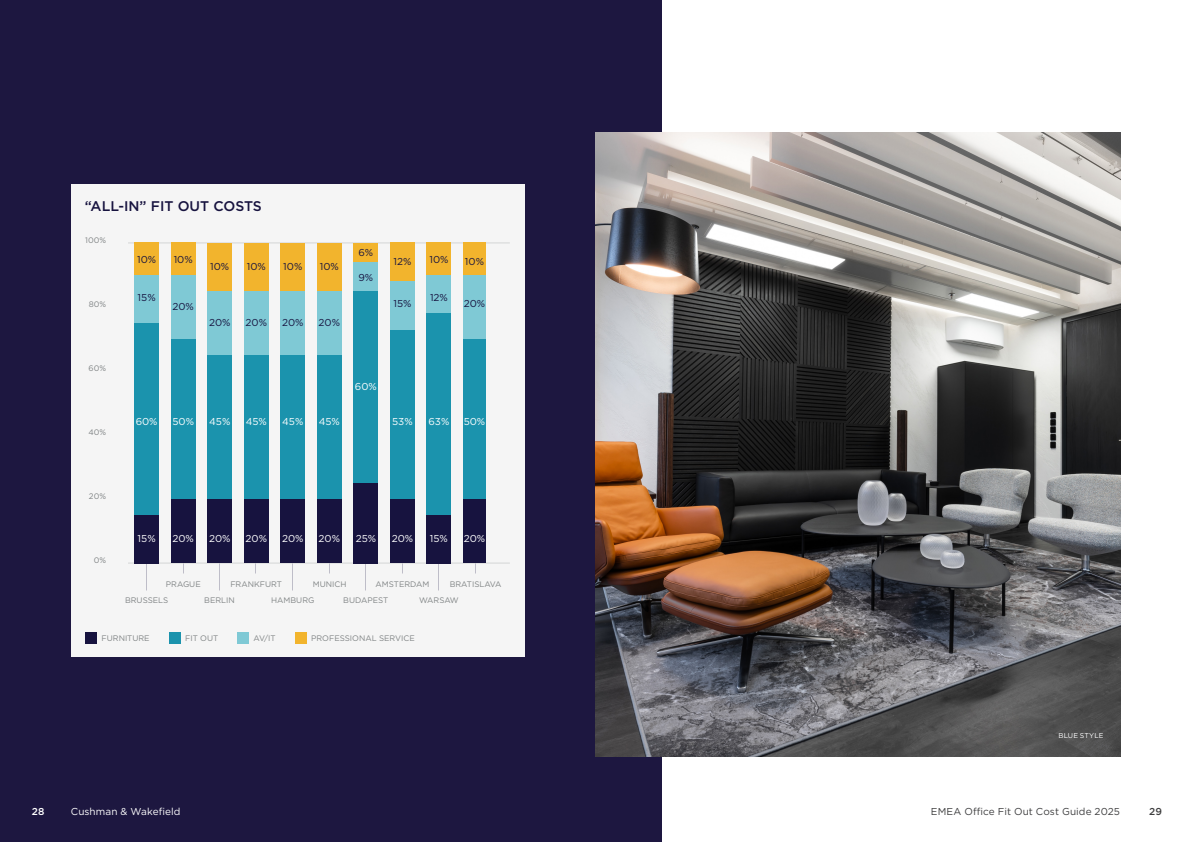
<style>
.page{position:relative;width:1191px;height:842px;background:#fff}
.page>*{position:absolute;margin:0;border:0;box-sizing:border-box;transform-origin:0 0}
.t1{font:500 14px "Gotham";color:#17133f}
.t2{font:10px "Gotham";color:#fff}
.t3{font:10px "Gotham";color:#17133f}
.t4{font:10px "Gotham";letter-spacing:.005em;color:#3e3e3f}
.t5{font:500 10px "Gotham";color:#3e3e3f}
.t6{font:500 10px "Gotham";color:#fff}
.t7{font:8px/16.3px "Gotham";color:#7f8384}
.table_text_reverse{font:7px "Gotham";letter-spacing:.02em;color:#fff}
</style>
<div class="page">
<div style="left:0;top:0;width:661px;height:842px;background:#1d1740"></div>
<img style="left:595px;top:133px;width:525px;height:624px">
<div style="left:71px;top:185px;width:453px;height:472px;background:#f5f5f5"></div>
<hr style="left:128px;top:243px;width:382px;height:1px;background:#d3d5d5">
<hr style="left:128px;top:563px;width:382px;height:1px;background:#d3d5d5">
<div style="left:86px;top:632px;width:11px;height:11px;background:#17133f"></div>
<div style="left:295px;top:632px;width:11px;height:11px;background:#f2b42d"></div>
<div style="left:169px;top:632px;width:11px;height:11px;background:#1b93ad"></div>
<div style="left:238px;top:632px;width:11px;height:11px;background:#7fc9d5"></div>
<div style="left:463px;top:499px;width:23px;height:64px;background:#17133f"></div>
<div style="left:463px;top:339px;width:23px;height:160px;background:#1b93ad"></div>
<div style="left:463px;top:275px;width:23px;height:64px;background:#7fc9d5"></div>
<div style="left:463px;top:243px;width:23px;height:32px;background:#f2b42d"></div>
<div style="left:426px;top:515px;width:25px;height:48px;background:#17133f"></div>
<div style="left:426px;top:313px;width:25px;height:202px;background:#1b93ad"></div>
<div style="left:426px;top:275px;width:25px;height:38px;background:#7fc9d5"></div>
<div style="left:426px;top:243px;width:25px;height:32px;background:#f2b42d"></div>
<div style="left:390px;top:499px;width:25px;height:64px;background:#17133f"></div>
<div style="left:390px;top:329px;width:25px;height:170px;background:#1b93ad"></div>
<div style="left:390px;top:281px;width:25px;height:48px;background:#7fc9d5"></div>
<div style="left:390px;top:243px;width:25px;height:38px;background:#f2b42d"></div>
<div style="left:353px;top:483px;width:25px;height:80px;background:#17133f"></div>
<div style="left:353px;top:291px;width:25px;height:192px;background:#1b93ad"></div>
<div style="left:353px;top:262px;width:25px;height:29px;background:#7fc9d5"></div>
<div style="left:353px;top:243px;width:25px;height:19px;background:#f2b42d"></div>
<div style="left:317px;top:499px;width:25px;height:64px;background:#17133f"></div>
<div style="left:317px;top:355px;width:25px;height:144px;background:#1b93ad"></div>
<div style="left:317px;top:291px;width:25px;height:64px;background:#7fc9d5"></div>
<div style="left:317px;top:243px;width:25px;height:48px;background:#f2b42d"></div>
<div style="left:280px;top:499px;width:25px;height:64px;background:#17133f"></div>
<div style="left:280px;top:355px;width:25px;height:144px;background:#1b93ad"></div>
<div style="left:280px;top:291px;width:25px;height:64px;background:#7fc9d5"></div>
<div style="left:280px;top:243px;width:25px;height:48px;background:#f2b42d"></div>
<div style="left:244px;top:499px;width:25px;height:64px;background:#17133f"></div>
<div style="left:244px;top:355px;width:25px;height:144px;background:#1b93ad"></div>
<div style="left:244px;top:291px;width:25px;height:64px;background:#7fc9d5"></div>
<div style="left:244px;top:243px;width:25px;height:48px;background:#f2b42d"></div>
<div style="left:207px;top:499px;width:25px;height:64px;background:#17133f"></div>
<div style="left:207px;top:355px;width:25px;height:144px;background:#1b93ad"></div>
<div style="left:207px;top:291px;width:25px;height:64px;background:#7fc9d5"></div>
<div style="left:207px;top:243px;width:25px;height:48px;background:#f2b42d"></div>
<div style="left:171px;top:499px;width:24px;height:64px;background:#17133f"></div>
<div style="left:171px;top:339px;width:24px;height:160px;background:#1b93ad"></div>
<div style="left:171px;top:275px;width:24px;height:64px;background:#7fc9d5"></div>
<div style="left:171px;top:243px;width:24px;height:32px;background:#f2b42d"></div>
<div style="left:134px;top:515px;width:25px;height:48px;background:#17133f"></div>
<div style="left:134px;top:323px;width:25px;height:192px;background:#1b93ad"></div>
<div style="left:134px;top:275px;width:25px;height:48px;background:#7fc9d5"></div>
<div style="left:134px;top:243px;width:25px;height:32px;background:#f2b42d"></div>
<p class="t1" style="left:85px;top:197px;width:179px">“ALL-IN” FIT OUT COSTS</p>
<p class="t7" style="left:85px;top:232px;width:22px">100%</p>
<p class="t7" style="left:89px;top:296px;width:19px">80%</p>
<p class="t7" style="left:89px;top:360px;width:19px">60%</p>
<p class="t3" style="left:137px;top:253px;width:21px">10%</p>
<p class="t3" style="left:138px;top:291px;width:20px">15%</p>
<p class="t3" style="left:174px;top:253px;width:21px">10%</p>
<p class="t3" style="left:172px;top:300px;width:23px">20%</p>
<p class="t3" style="left:210px;top:260px;width:21px">10%</p>
<p class="t3" style="left:247px;top:260px;width:21px">10%</p>
<p class="t3" style="left:209px;top:316px;width:23px">20%</p>
<p class="t3" style="left:245px;top:316px;width:23px">20%</p>
<p class="t3" style="left:283px;top:260px;width:21px">10%</p>
<p class="t3" style="left:282px;top:316px;width:23px">20%</p>
<p class="t7" style="left:88px;top:424px;width:19px">40%</p>
<p class="t2" style="left:136px;top:415px;width:23px">60%</p>
<p class="t2" style="left:172px;top:415px;width:23px">50%</p>
<p class="t2" style="left:209px;top:415px;width:23px">45%</p>
<p class="t2" style="left:246px;top:415px;width:23px">45%</p>
<p class="t2" style="left:282px;top:415px;width:23px">45%</p>
<p class="t3" style="left:320px;top:260px;width:21px">10%</p>
<p class="t3" style="left:319px;top:316px;width:23px">20%</p>
<p class="t3" style="left:358px;top:246px;width:16px">6%</p>
<p class="t3" style="left:358px;top:271px;width:16px">9%</p>
<p class="t3" style="left:393px;top:255px;width:19px">12%</p>
<p class="t3" style="left:393px;top:297px;width:20px">15%</p>
<p class="t2" style="left:355px;top:380px;width:23px">60%</p>
<p class="t2" style="left:319px;top:415px;width:23px">45%</p>
<p class="t2" style="left:392px;top:415px;width:22px">53%</p>
<p class="t3" style="left:429px;top:253px;width:21px">10%</p>
<p class="t3" style="left:430px;top:291px;width:19px">12%</p>
<p class="t3" style="left:465px;top:255px;width:21px">10%</p>
<p class="t3" style="left:464px;top:297px;width:23px">20%</p>
<p class="t2" style="left:428px;top:415px;width:22px">63%</p>
<p class="t2" style="left:464px;top:415px;width:23px">50%</p>
<p class="t7" style="left:89px;top:488px;width:19px">20%</p>
<p class="t7" style="left:94px;top:552px;width:14px">0%</p>
<p class="t2" style="left:138px;top:532px;width:20px">15%</p>
<p class="t2" style="left:172px;top:532px;width:23px">20%</p>
<p class="t2" style="left:209px;top:532px;width:23px">20%</p>
<p class="t2" style="left:245px;top:532px;width:23px">20%</p>
<p class="t2" style="left:282px;top:532px;width:23px">20%</p>
<p class="t2" style="left:319px;top:532px;width:23px">20%</p>
<p class="t2" style="left:356px;top:532px;width:22px">25%</p>
<p class="t2" style="left:392px;top:532px;width:23px">20%</p>
<p class="t2" style="left:430px;top:532px;width:20px">15%</p>
<p class="t2" style="left:464px;top:532px;width:23px">20%</p>
<p class="t7" style="left:166px;top:576px;width:36px">PRAGUE</p>
<p class="t7" style="left:271px;top:576px;width:45px;text-indent:-41px">FRANKFURT<br>HAMBURG</p>
<p class="t7" style="left:343px;top:576px;width:46px;text-indent:-31px">MUNICH<br>BUDAPEST</p>
<p class="t7" style="left:419px;top:576px;width:41px;text-indent:-44px">AMSTERDAM<br>WARSAW</p>
<p class="t7" style="left:450px;top:576px;width:53px">BRATISLAVA</p>
<p class="t7" style="left:125px;top:592px;width:45px">BRUSSELS</p>
<p class="t7" style="left:204px;top:592px;width:32px">BERLIN</p>
<p class="t7" style="left:102px;top:630px;width:50px">FURNITURE</p>
<p class="t7" style="left:185px;top:630px;width:35px">FIT OUT</p>
<p class="t7" style="left:254px;top:630px;width:24px">AV/IT</p>
<p class="t7" style="left:311px;top:630px;width:105px">PROFESSIONAL SERVICE</p>
<p class="t6" style="left:32px;top:805px;width:14px">28</p>
<p class="t2" style="left:71px;top:805px;width:111px">Cushman &amp; Wakefield</p>
<p class="table_text_reverse" style="left:1058px;top:731px;width:46px">BLUE STYLE</p>
<p class="t4" style="left:931px;top:805px;width:191px">EMEA Office Fit Out Cost Guide 2025</p>
<p class="t5" style="left:1149px;top:805px;width:14px">29</p>
</div>
